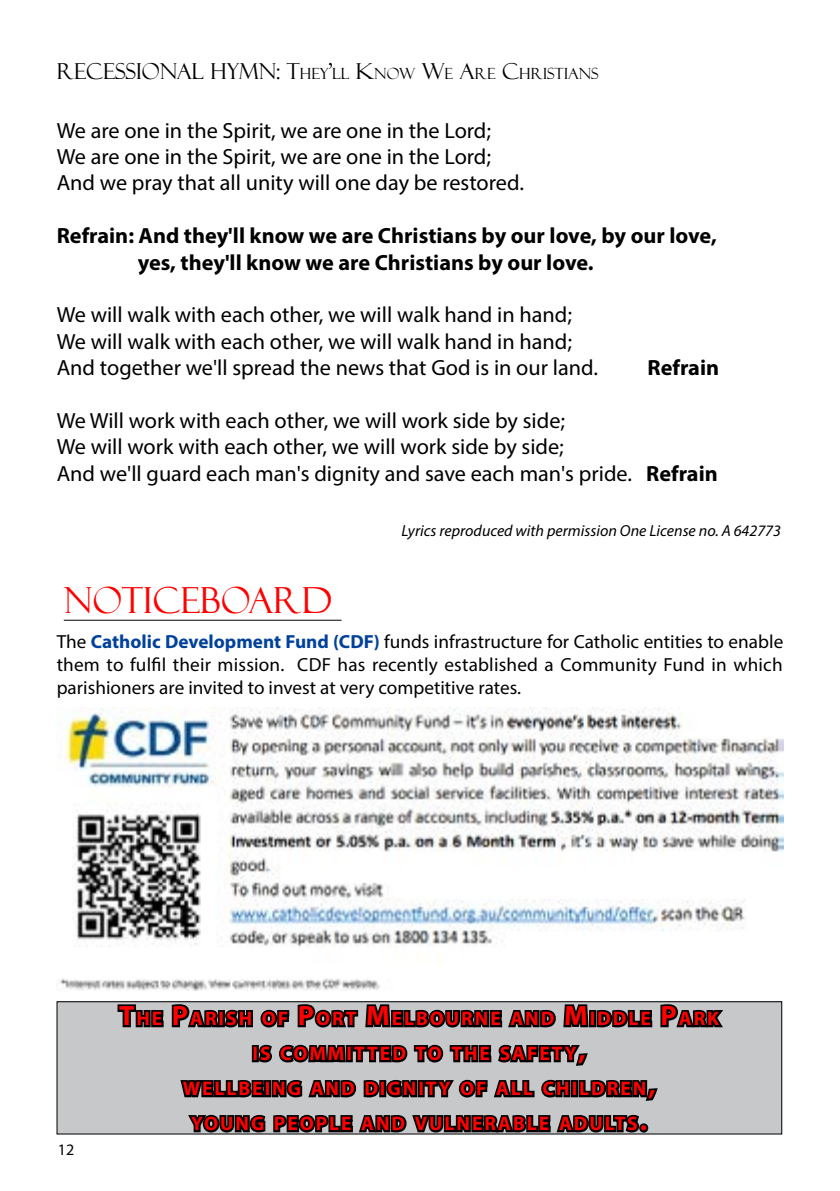
<style>
.page{position:relative;width:840px;height:1191px;background:#fff}
.page>*{position:absolute;margin:0;border:0;box-sizing:border-box;transform-origin:0 0}
.t1{font:36px "Felix Titling";color:#f00}
.t2{font:22px/26.4px "Myriad Pro";color:#000}
.t3{font:700 22px/26.4px "Myriad Pro";color:#000}
.t4{font:700 19.6px/35px "Myriad Pro";letter-spacing:.1em;color:#f00;text-align:center}
.t5{font:19px/22.8px "Myriad Pro";color:#000;text-align:justify}
.t6{font:italic 16px "Myriad Pro";color:#000}
.t7{font:16px "Myriad Pro";color:#000}
.t8{font:15.4px "Felix Titling";color:#000}
.s1{font-size:22px}
.s2{font-weight:700}
.s3{font-weight:700;color:#00419c}
.s4{font-size:28px}
</style>
<div class="page">
<img style="left:59px;top:708px;width:723px;height:282px">
<hr style="left:64px;top:620px;width:277px;height:1px;background:#000">
<div style="left:57px;top:1001px;width:724px;height:133px;background:#c7c8ca"></div>
<svg style="left:115px;top:827px;width:612px;height:308px"></svg>
<div style="left:639px;top:1123px;width:9px;height:9px;border:4px solid #000;border-radius:50%"></div>
<p class="t8" style="left:57px;top:64px;width:542px"><span class="s1">RECESSIONAL HYMN</span><span class="s1">: T</span>HEY<span class="s1">’</span>LL <span class="s1">K</span>NOW <span class="s1">W</span>E <span class="s1">A</span>RE <span class="s1">C</span>HRISTIANS</p>
<p class="t2" style="left:57px;top:117px;width:468px">We are one in the Spirit, we are one in the Lord;<br>We are one in the Spirit, we are one in the Lord;<br>And we pray that all unity will one day be restored.</p>
<p class="t3" style="left:138px;top:222px;width:580px;text-indent:-81px">Refrain: And they'll know we are Christians by our love, by our love, yes, they'll know we are Christians by our love.</p>
<p class="t2" style="left:57px;top:301px;width:542px">We will walk with each other, we will walk hand in hand;<br>We will walk with each other, we will walk hand in hand;<br>And together we'll spread the news that God is in our land.</p>
<p class="t3" style="left:647px;top:354px;width:73px">Refrain</p>
<p class="t2" style="left:57px;top:407px;width:662px">We Will work with each other, we will work side by side;<br>We will work with each other, we will work side by side;<br>And we'll guard each man's dignity and save each man's pride. <span class="s2">Refrain</span></p>
<h1 class="t1" style="left:64px;top:580px;width:270px">NOTICEBOARD</h1>
<p class="t6" style="left:401px;top:520px;width:381px">Lyrics reproduced with permission One License no. A 642773</p>
<p class="t5" style="left:57px;top:630px;width:727px">The <span class="s3">Catholic Development Fund (CDF)</span> funds infrastructure for Catholic entities to enable them to fulfil their mission. CDF has recently established a Community Fund in which parishioners are invited to invest at very competitive rates.</p>
<p class="t7" style="left:58px;top:1139px;width:18px">12</p>
<p class="t4" style="left:119px;top:1000px;width:601px"><span class="s4">T</span>HE <span class="s4">P</span>ARISH OF <span class="s4">P</span>ORT <span class="s4">M</span>ELBOURNE AND <span class="s4">M</span>IDDLE <span class="s4">P</span>ARK IS COMMITTED TO THE SAFETY<span class="s4">,<br></span>WELLBEING AND DIGNITY OF ALL CHILDREN<span class="s4">,<br></span>YOUNG PEOPLE AND VULNERABLE ADULTS<span class="s4">.</span></p>
</div>
